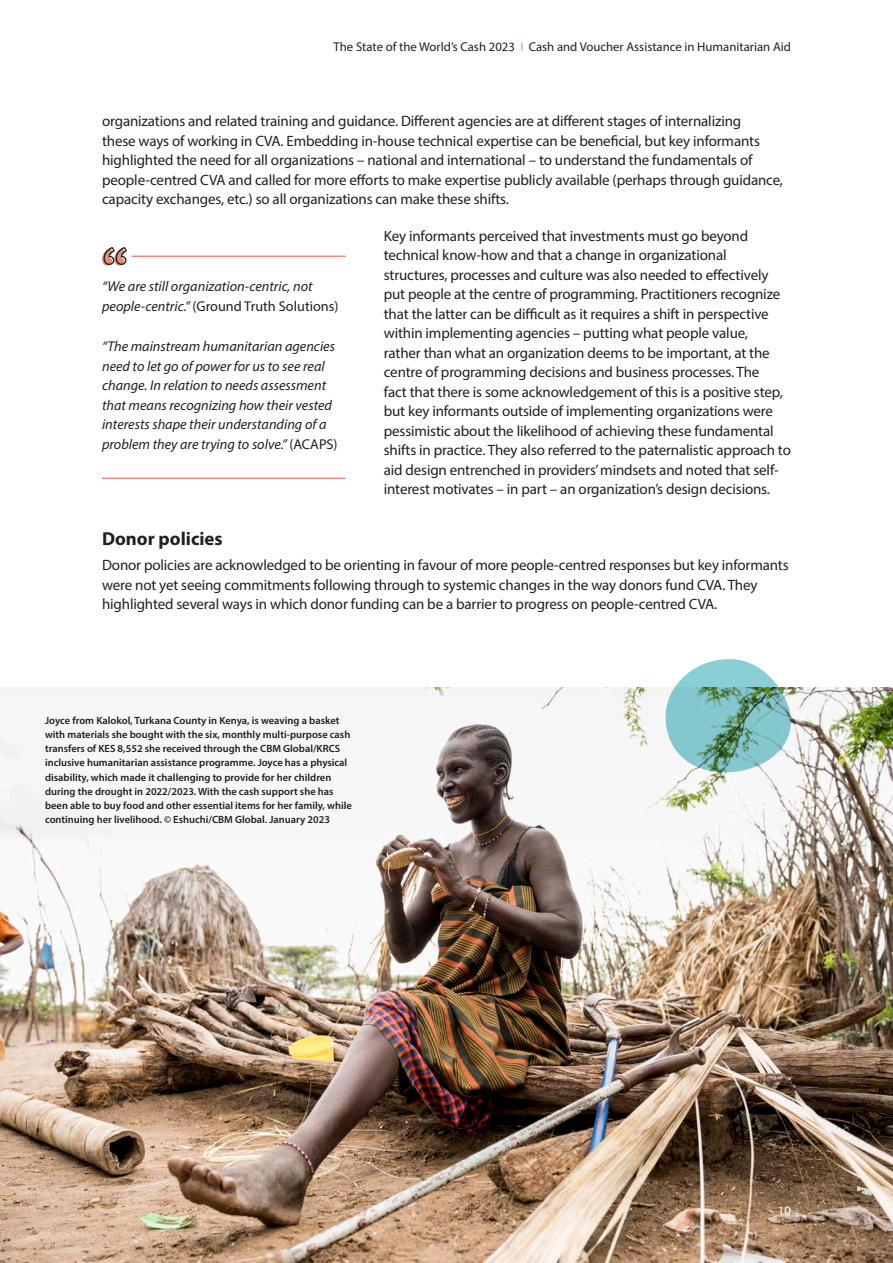
<style>
.page{position:relative;width:893px;height:1263px;background:#fff}
.page>*{position:absolute;margin:0;border:0;box-sizing:border-box;transform-origin:0 0}
.t1{font:700 18.75px "Myriad Pro";color:#231f20}
.t2{font:15px/19.5px "Myriad Pro";letter-spacing:-.01em;color:#231f20}
.t3{font:italic 14.25px/19.5px "Myriad Pro";color:#231f20}
.t4{font:12.75px "Myriad Pro";color:#231f20}
.t5{font:12.75px "Myriad Pro";color:#fff}
.t6{font:600 10.5px/14.2px "Myriad Pro";color:#231f20}
.s1{color:#e48e78}
.s2{font-style:normal}
</style>
<div class="page">
<img style="left:0;top:1088px;width:893px;height:175px">
<svg style="left:102px;top:247px;width:25px;height:19px"></svg>
<hr style="left:132px;top:256px;width:214px;height:1px;background:#e48e78">
<hr style="left:102px;top:478px;width:244px;height:1px;background:#e48e78">
<img style="left:0;top:687px;width:893px;height:401px">
<svg style="left:664px;top:659px;width:128px;height:115px"></svg>
<p class="t4" style="left:334px;top:39px;width:459px">The State of the World’s Cash 2023 <span class="s1">I</span> Cash and Voucher Assistance in Humanitarian Aid</p>
<p class="t2" style="left:102px;top:111px;width:682px">organizations and related training and guidance. Different agencies are at different stages of internalizing<br>these ways of working in CVA. Embedding in-house technical expertise can be beneficial, but key informants highlighted the need for all organizations – national and international – to understand the fundamentals of people-centred CVA and called for more efforts to make expertise publicly available (perhaps through guidance, capacity exchanges, etc.) so all organizations can make these shifts.</p>
<p class="t2" style="left:384px;top:226px;width:409px">Key informants perceived that investments must go beyond technical know-how and that a change in organizational structures, processes and culture was also needed to effectively put people at the centre of programming. Practitioners recognize that the latter can be difficult as it requires a shift in perspective within implementing agencies – putting what people value,<br>rather than what an organization deems to be important, at the centre of programming decisions and business processes. The<br>fact that there is some acknowledgement of this is a positive step, but key informants outside of implementing organizations were pessimistic about the likelihood of achieving these fundamental shifts in practice. They also referred to the paternalistic approach to aid design entrenched in providers’ mindsets and noted that self&shy;interest motivates – in part – an organization’s design decisions.</p>
<p class="t1" style="left:102px;top:526px;width:122px">Donor policies</p>
<p class="t2" style="left:102px;top:555px;width:688px">Donor policies are acknowledged to be orienting in favour of more people-centred responses but key informants were not yet seeing commitments following through to systemic changes in the way donors fund CVA. They highlighted several ways in which donor funding can be a barrier to progress on people-centred CVA.</p>
<p class="t3" style="left:102px;top:276px;width:238px">“We are still organization-centric, not people-centric.” <span class="s2">(Ground Truth Solutions)</span></p>
<p class="t3" style="left:102px;top:337px;width:237px">“The mainstream humanitarian agencies need to let go of power for us to see real change. In relation to needs assessment that means recognizing how their vested interests shape their understanding of a problem they are trying to solve.” <span class="s2">(ACAPS)</span></p>
<p class="t6" style="left:45px;top:713px;width:308px">Joyce from Kalokol, Turkana County in Kenya, is weaving a basket with materials she bought with the six, monthly multi-purpose cash transfers of KES 8,552 she received through the CBM Global/KRCS inclusive humanitarian assistance programme. Joyce has a physical disability, which made it challenging to provide for her children during the drought in 2022/2023. With the cash support she has been able to buy food and other essential items for her family, while continuing her livelihood. © Eshuchi/CBM Global. January 2023</p>
<p class="t5" style="left:778px;top:1203px;width:15px">10</p>
</div>
